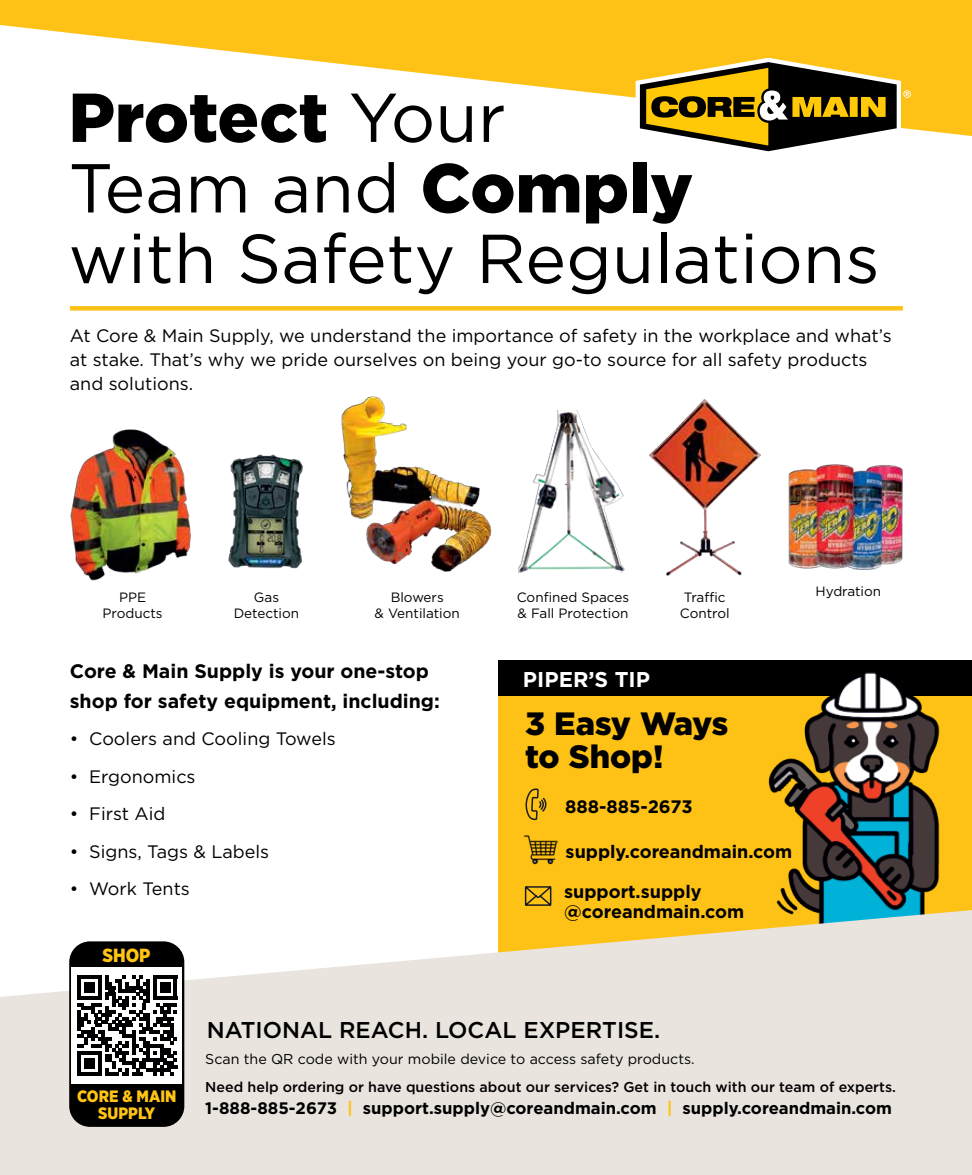
<style>
.page{position:relative;width:972px;height:1175px;background:#fff}
.page>*{position:absolute;margin:0;border:0;box-sizing:border-box;transform-origin:0 0}
.t1{font:69px/70.5px "Gotham";color:#000}
.t2{font:900 32.25px/33px "Gotham";letter-spacing:-.01em;color:#000}
.t3{font:500 22.8px "Gotham";color:#000}
.t4{font:700 21.45px "Gotham";color:#fff}
.t5{font:700 19.5px/30px "Gotham";color:#000}
.t6{font:900 19.05px "Gotham Narrow";color:#ffc414}
.t7{font:18px/24px "Gotham";color:#000}
.t8{font:700 18px/19.5px "Gotham";color:#000}
.t9{font:700 16.65px "Gotham";color:#000}
.t10{font:900 16.5px/16.4px "Gotham Narrow";color:#ffc414;text-align:center}
.t11{font:500 14.25px "Gotham";color:#000}
.t12{font:14.25px "Gotham";color:#000}
.t13{font:13.5px/16.2px "Gotham";color:#000;text-align:center}
.s1{font-weight:900}
.s2{color:#fec115}
</style>
<div class="page">
<div style="left:499px;top:688px;width:473px;height:290px;background:#fec115"></div>
<div style="left:499px;top:661px;width:473px;height:35px;background:#000"></div>
<img style="left:768px;top:672px;width:172px;height:238px">
<svg style="left:0;top:0;width:972px;height:136px;fill:#fec115"></svg>
<svg style="left:0;top:910px;width:972px;height:264px;fill:#e9e4de"></svg>
<svg style="left:636px;top:58px;width:275px;height:94px"></svg>
<svg style="left:70px;top:306px;width:833px;height:4px;fill:#fec115"></svg>
<div style="left:69px;top:941px;width:115px;height:185px;background:#000;border-radius:21px"></div>
<div style="left:72px;top:966px;width:110px;height:117px;background:#fff"></div>
<svg style="left:77px;top:975px;width:100px;height:100px"></svg>
<svg style="left:77px;top:1071px;width:24px;height:4px"></svg>
<div style="left:84px;top:1058px;width:11px;height:10px;background:#000003"></div>
<img style="left:341px;top:396px;width:151px;height:176px">
<img style="left:70px;top:429px;width:121px;height:152px">
<img style="left:228px;top:454px;width:76px;height:115px">
<img style="left:518px;top:411px;width:107px;height:161px">
<img style="left:649px;top:399px;width:112px;height:177px">
<img style="left:788px;top:464px;width:115px;height:106px">
<svg style="left:525px;top:788px;width:22px;height:32px"></svg>
<svg style="left:524px;top:886px;width:28px;height:20px"></svg>
<img style="left:523px;top:835px;width:34px;height:30px">
<h1 class="t1" style="left:68px;top:81px;width:813px"><span class="s1">Protect</span> Your<br>Team and <span class="s1">Comply<br></span>with Safety Regulations</h1>
<p class="t7" style="left:70px;top:324px;width:824px">At Core &amp; Main Supply, we understand the importance of safety in the workplace and what’s at stake. That’s why we pride ourselves on being your go-to source for all safety products and solutions.</p>
<p class="t13" style="left:103px;top:588px;width:62px">PPE<br>Products</p>
<p class="t13" style="left:234px;top:588px;width:67px">Gas<br>Detection</p>
<p class="t13" style="left:517px;top:589px;width:114px;text-align:left">Confined Spaces &amp; Fall Protection</p>
<p class="t13" style="left:680px;top:589px;width:51px;text-align:left">Traffic<br>Control</p>
<p class="t13" style="left:815px;top:583px;width:67px">Hydration</p>
<p class="t13" style="left:375px;top:589px;width:87px">Blowers<br>&amp; Ventilation</p>
<p class="t5" style="left:70px;top:656px;width:372px">Core &amp; Main Supply is your one-stop shop for safety equipment, including:</p>
<p class="t7" style="left:70px;top:726px;width:267px">• Coolers and Cooling Towels</p>
<p class="t7" style="left:70px;top:764px;width:127px">• Ergonomics</p>
<p class="t7" style="left:70px;top:801px;width:97px">• First Aid</p>
<p class="t7" style="left:70px;top:839px;width:201px">• Signs, Tags &amp; Labels</p>
<p class="t7" style="left:70px;top:876px;width:122px">• Work Tents</p>
<p class="t6" style="left:102px;top:942px;width:50px">SHOP</p>
<p class="t4" style="left:523px;top:665px;width:129px">PIPER’S TIP</p>
<h2 class="t2" style="left:525px;top:707px;width:205px">3 Easy Ways to Shop!</h2>
<p class="t8" style="left:565px;top:796px;width:129px">888-885-2673</p>
<p class="t8" style="left:566px;top:842px;width:228px">supply.coreandmain.com</p>
<p class="t8" style="left:564px;top:882px;width:182px">support.supply @coreandmain.com</p>
<p class="t10" style="left:77px;top:1088px;width:101px">CORE &amp; MAIN<br>SUPPLY</p>
<p class="t3" style="left:207px;top:1015px;width:455px">NATIONAL REACH. LOCAL EXPERTISE.</p>
<p class="t12" style="left:205px;top:1050px;width:491px">Scan the QR code with your mobile device to access safety products.</p>
<p class="t11" style="left:205px;top:1077px;width:692px">Need help ordering or have questions about our services? Get in touch with our team of experts.</p>
<p class="t9" style="left:205px;top:1096px;width:688px">1-888-885-2673 <span class="s2">|</span> support.supply@coreandmain.com <span class="s2">|</span> supply.coreandmain.com</p>
</div>
